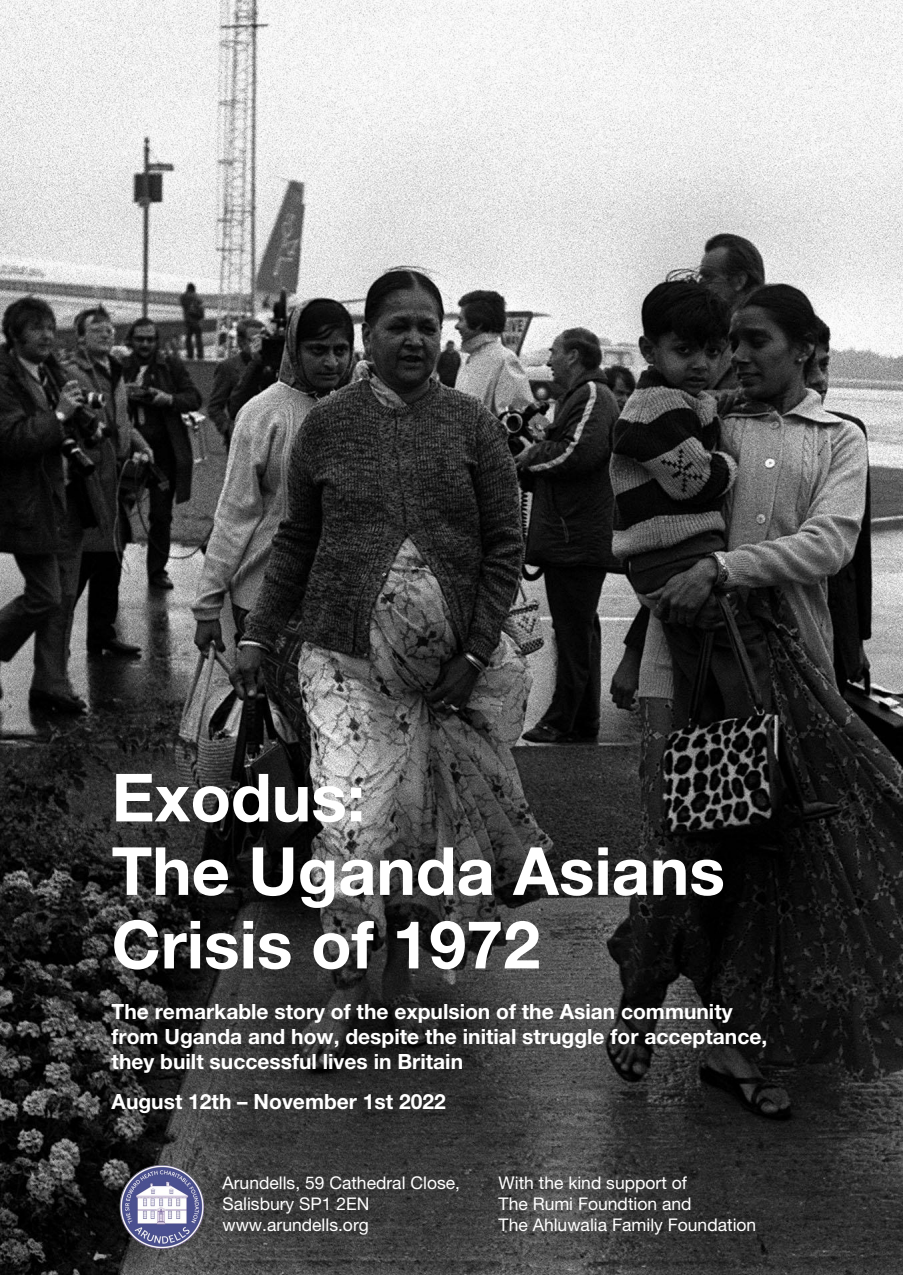
<style>
.page{position:relative;width:903px;height:1275px;background:#fff}
.page>*{position:absolute;margin:0;border:0;box-sizing:border-box;transform-origin:0 0}
.t1{font:700 66.5px/73.5px "Helvetica Neue LT Pro";color:#fff}
.t2{font:700 21px/25.2px "Helvetica Neue LT Pro";color:#fff}
.t3{font:17.5px/21px "Helvetica Neue LT Pro";color:#fff}
</style>
<div class="page">
<img style="left:0;top:0;width:903px;height:1275px">
<img style="left:118px;top:1163px;width:88px;height:86px">
<p class="t1" style="left:112px;top:759px;width:255px">Exodus:</p>
<p class="t1" style="left:112px;top:833px;width:615px">The Uganda Asians<br>Crisis of 1972</p>
<p class="t2" style="left:112px;top:998px;width:657px">The remarkable story of the expulsion of the Asian community from Uganda and how, despite the initial struggle for acceptance, they built successful lives in Britain</p>
<p class="t2" style="left:112px;top:1089px;width:336px">August 12th – November 1st 2022</p>
<p class="t3" style="left:222px;top:1172px;width:239px">Arundells, 59 Cathedral Close,<br>Salisbury SP1 2EN</p>
<p class="t3" style="left:222px;top:1214px;width:148px">www.arundells.org</p>
<p class="t3" style="left:499px;top:1172px;width:190px">With the kind support of</p>
<p class="t3" style="left:499px;top:1193px;width:194px">The Rumi Foundtion and</p>
<p class="t3" style="left:499px;top:1214px;width:259px">The Ahluwalia Family Foundation</p>
</div>
